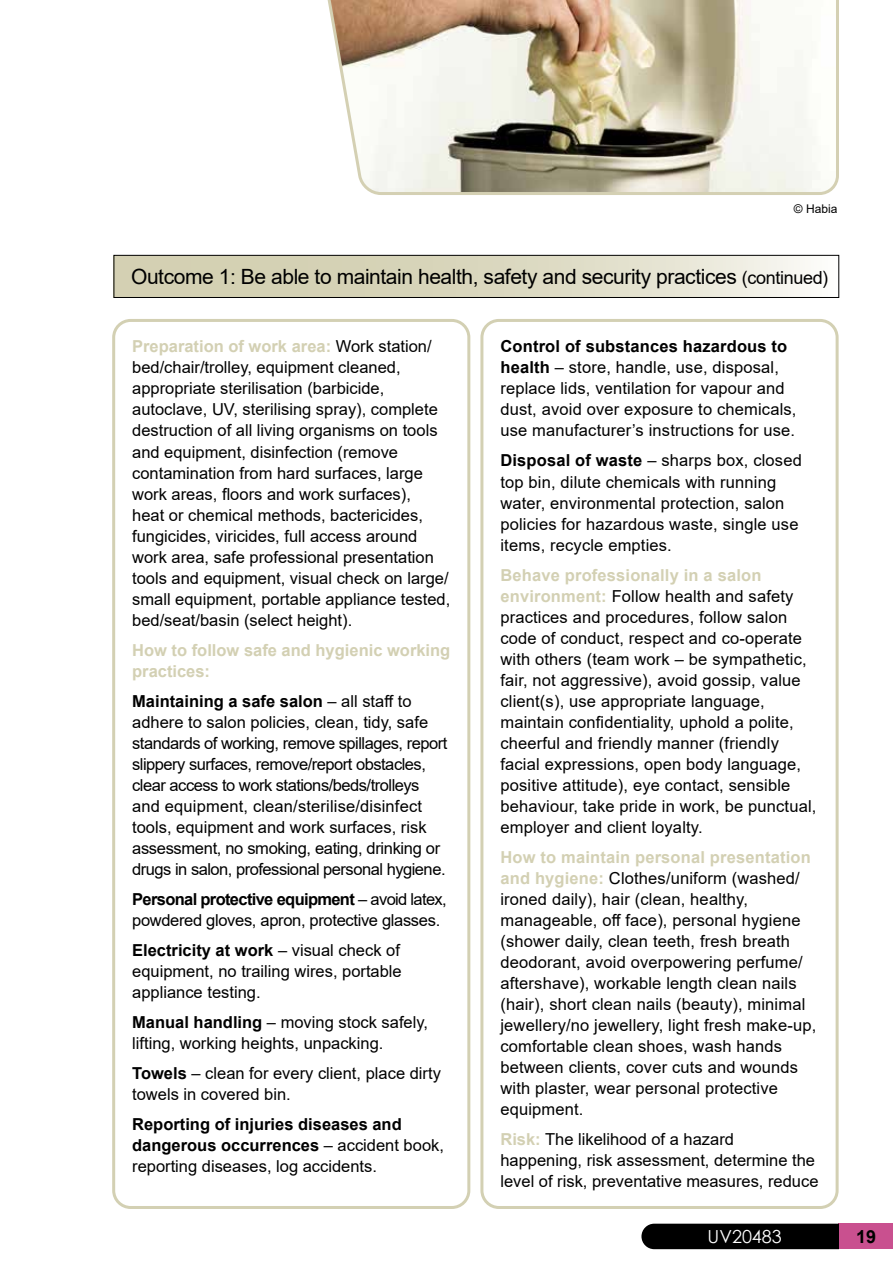
<style>
.page{position:relative;width:893px;height:1263px;background:#fff}
.page>*{position:absolute;margin:0;border:0;box-sizing:border-box;transform-origin:0 0}
.t1{font:21px "Arial";letter-spacing:-.02em;color:#000}
.t2{font:18px "Century Gothic";color:#fff}
.t3{font:700 18px "Arial";color:#000}
.t4{font:16.5px/21px "Arial";letter-spacing:.01em;color:#000}
.t5{font:16.5px/21px "Arial";letter-spacing:-.03em;color:#000}
.t6{font:700 16.5px/21px "Arial";color:#000}
.t7{font:16.5px/21px "Arial";letter-spacing:-.02em;color:#000}
.t8{font:700 16.5px/21px "Arial";color:#d3d0b3}
.t9{font:12px "Arial";color:#000}
.s1{font-size:18px}
.s2{font-weight:700;color:#d3d0b3}
.s3{font-weight:700}
.s4{font-weight:400}
</style>
<div class="page">
<div style="left:839px;top:1224px;width:54px;height:25px;background:#c9508f"></div>
<svg style="left:116px;top:257px;width:692px;height:39px;background:#dddac3"></svg>
<div style="left:114px;top:255px;width:725px;height:43px;border:1px solid #000"></div>
<div style="left:641px;top:1224px;width:198px;height:25px;background:#000"></div>
<div style="left:112px;top:319px;width:358px;height:890px;border:3px solid #d3d0b3;border-radius:17px"></div>
<div style="left:480px;top:319px;width:359px;height:890px;border:3px solid #d3d0b3;border-radius:17px"></div>
<img style="left:327px;top:0;width:512px;height:195px">
<p class="t9" style="left:794px;top:200px;width:45px">© Habia</p>
<p class="t1" style="left:131px;top:262px;width:699px">Outcome 1: Be able to maintain health, safety and security practices <span class="s1">(continued)</span></p>
<p class="t4" style="left:132px;top:336px;width:320px"><span class="s2">Preparation of work area:</span> Work station/ bed/chair/trolley, equipment cleaned, appropriate sterilisation (barbicide, autoclave, UV, sterilising spray), complete destruction of all living organisms on tools and equipment, disinfection (remove contamination from hard surfaces, large work areas, floors and work surfaces),<br>heat or chemical methods, bactericides, fungicides, viricides, full access around work area, safe professional presentation tools and equipment, visual check on large/ small equipment, portable appliance tested, bed/seat/basin (select height).</p>
<p class="t8" style="left:132px;top:639px;width:320px">How to follow safe and hygienic working practices:</p>
<p class="t5" style="left:132px;top:690px;width:317px"><span class="s3">Maintaining a safe salon</span> – all staff to adhere to salon policies, clean, tidy, safe standards of working, remove spillages, report slippery surfaces, remove/report obstacles, clear access to work stations/beds/trolleys and equipment, clean/sterilise/disinfect tools, equipment and work surfaces, risk assessment, no smoking, eating, drinking or drugs in salon, professional personal hygiene.</p>
<p class="t7" style="left:132px;top:888px;width:316px"><span class="s3">Personal protective equipment</span> – avoid latex, powdered gloves, apron, protective glasses.</p>
<p class="t4" style="left:132px;top:939px;width:271px;text-align:justify"><span class="s3">Electricity at work</span> – visual check of equipment, no trailing wires, portable appliance testing.</p>
<p class="t4" style="left:132px;top:1011px;width:297px"><span class="s3">Manual handling</span> – moving stock safely, lifting, working heights, unpacking.</p>
<p class="t4" style="left:132px;top:1062px;width:310px"><span class="s3">Towels</span> – clean for every client, place dirty towels in covered bin.</p>
<p class="t6" style="left:132px;top:1113px;width:313px">Reporting of injuries diseases and dangerous occurrences <span class="s4">– accident book, reporting diseases, log accidents.</span></p>
<p class="t4" style="left:500px;top:336px;width:298px"><span class="s3">Control of substances hazardous to health</span> – store, handle, use, disposal, replace lids, ventilation for vapour and dust, avoid over exposure to chemicals, use manufacturer’s instructions for use.</p>
<p class="t4" style="left:500px;top:450px;width:303px"><span class="s3">Disposal of waste</span> – sharps box, closed top bin, dilute chemicals with running water, environmental protection, salon policies for hazardous waste, single use items, recycle empties.</p>
<p class="t4" style="left:500px;top:564px;width:318px"><span class="s2">Behave professionally in a salon environment:</span> Follow health and safety practices and procedures, follow salon code of conduct, respect and co‑operate with others (team work – be sympathetic, fair, not aggressive), avoid gossip, value client(s), use appropriate language, maintain confidentiality, uphold a polite, cheerful and friendly manner (friendly facial expressions, open body language, positive attitude), eye contact, sensible behaviour, take pride in work, be punctual, employer and client loyalty.</p>
<p class="t4" style="left:500px;top:846px;width:317px"><span class="s2">How to maintain personal presentation and hygiene:</span> Clothes/uniform (washed/ ironed daily), hair (clean, healthy, manageable, off face), personal hygiene (shower daily, clean teeth, fresh breath deodorant, avoid overpowering perfume/ aftershave), workable length clean nails (hair), short clean nails (beauty), minimal jewellery/no jewellery, light fresh make‑up, comfortable clean shoes, wash hands between clients, cover cuts and wounds with plaster, wear personal protective equipment.</p>
<p class="t4" style="left:500px;top:1128px;width:320px"><span class="s2">Risk:</span> The likelihood of a hazard happening, risk assessment, determine the level of risk, preventative measures, reduce</p>
<p class="t2" style="left:708px;top:1223px;width:76px">UV20483</p>
<p class="t3" style="left:856px;top:1224px;width:22px">19</p>
</div>
